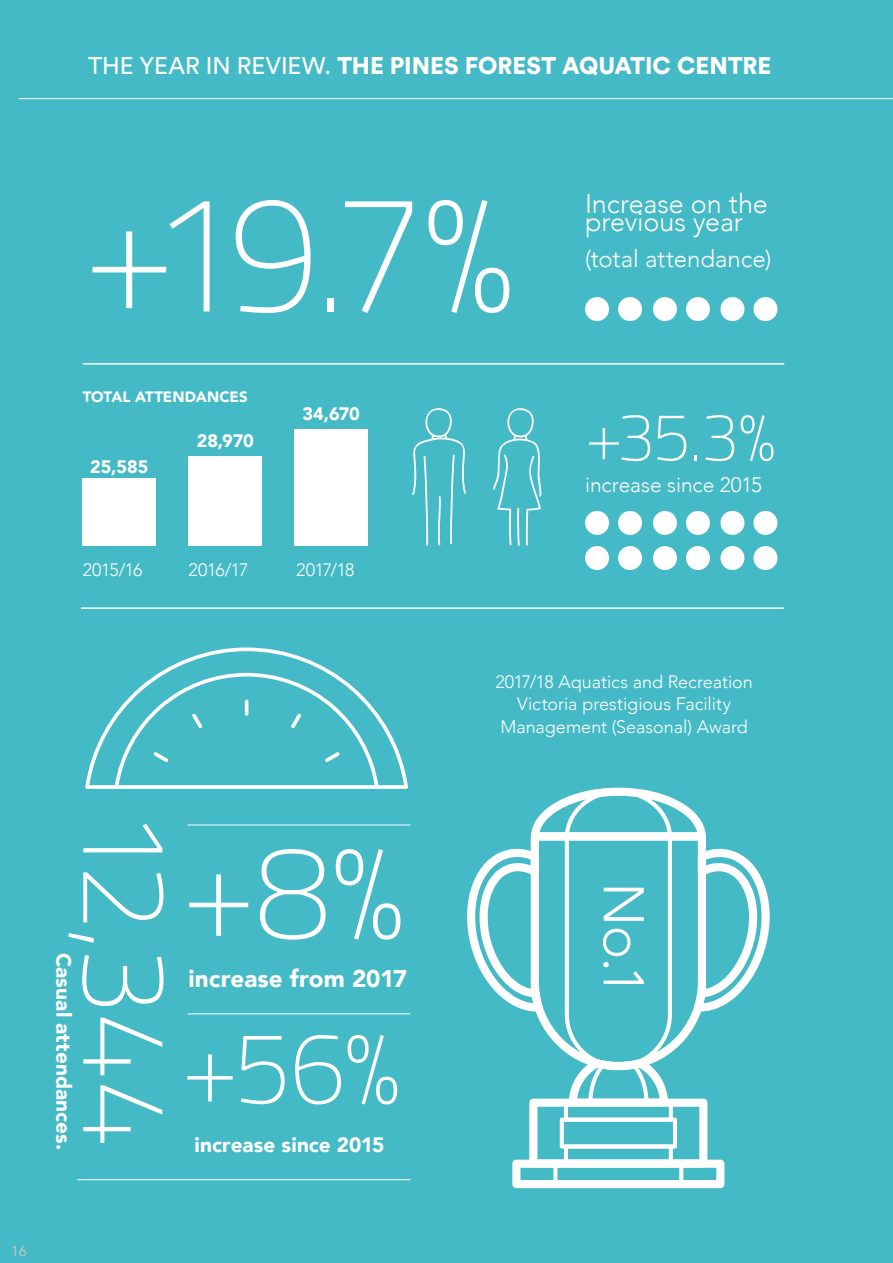
<style>
.page{position:relative;width:893px;height:1263px;background:#45bac7}
.page>*{position:absolute;margin:0;border:0;box-sizing:border-box;transform-origin:0 0}
.t1{font:100 166.8px "Titillium";color:#fff}
.t2{font:100 133.5px "Titillium";color:#fff}
.t3{font:100 119.85px "Titillium";color:#fff}
.t4{font:100 102.45px "Titillium";color:#fff}
.t5{font:100 67.8px "Titillium";color:#fff}
.t6{font:300 56.7px "Avenir";color:#fff}
.t7{font:300 27px "Avenir";letter-spacing:-.005em;color:#fff}
.t8{font:900 24.3px "Avenir";color:#fff}
.t9{font:900 24px "Circular Std";color:#fff}
.t10{font:300 24px "Avenir";letter-spacing:-.005em;color:#fff}
.t11{font:300 21px "Avenir";letter-spacing:-.005em;color:#fff}
.t12{font:900 20.7px "Avenir";letter-spacing:.005em;color:#fff}
.t13{font:300 18px/22.5px "Avenir";color:#fff;text-align:center}
.t14{font:900 18px "Avenir";letter-spacing:-.005em;color:#fff}
.t15{font:900 15px "Avenir";color:#fff}
.t16{font:14.7px "Avenir";color:#cac2b7}
.s1{font-weight:400}
</style>
<div class="page">
<hr style="left:19px;top:98px;width:874px;height:1px;background:#fff">
<hr style="left:83px;top:363px;width:701px;height:1px;background:#fff">
<hr style="left:81px;top:607px;width:703px;height:2px;background:#fff">
<div style="left:585px;top:546px;width:24px;height:24px;background:#fff;border-radius:50%"></div>
<div style="left:585px;top:511px;width:24px;height:24px;background:#fff;border-radius:50%"></div>
<div style="left:585px;top:297px;width:24px;height:24px;background:#fff;border-radius:50%"></div>
<div style="left:653px;top:546px;width:24px;height:24px;background:#fff;border-radius:50%"></div>
<div style="left:653px;top:511px;width:24px;height:24px;background:#fff;border-radius:50%"></div>
<div style="left:653px;top:297px;width:24px;height:24px;background:#fff;border-radius:50%"></div>
<div style="left:720px;top:546px;width:24px;height:24px;background:#fff;border-radius:50%"></div>
<div style="left:720px;top:511px;width:24px;height:24px;background:#fff;border-radius:50%"></div>
<div style="left:720px;top:297px;width:24px;height:24px;background:#fff;border-radius:50%"></div>
<div style="left:618px;top:546px;width:24px;height:24px;background:#fff;border-radius:50%"></div>
<div style="left:618px;top:511px;width:24px;height:24px;background:#fff;border-radius:50%"></div>
<div style="left:618px;top:297px;width:24px;height:24px;background:#fff;border-radius:50%"></div>
<div style="left:686px;top:546px;width:24px;height:24px;background:#fff;border-radius:50%"></div>
<div style="left:686px;top:511px;width:24px;height:24px;background:#fff;border-radius:50%"></div>
<div style="left:686px;top:297px;width:24px;height:24px;background:#fff;border-radius:50%"></div>
<div style="left:753px;top:546px;width:24px;height:24px;background:#fff;border-radius:50%"></div>
<div style="left:753px;top:511px;width:24px;height:24px;background:#fff;border-radius:50%"></div>
<div style="left:753px;top:297px;width:24px;height:24px;background:#fff;border-radius:50%"></div>
<div style="left:83px;top:479px;width:73px;height:67px;background:#fff"></div>
<div style="left:189px;top:456px;width:73px;height:90px;background:#fff"></div>
<div style="left:295px;top:429px;width:73px;height:117px;background:#fff"></div>
<svg style="left:412px;top:408px;width:54px;height:138px"></svg>
<svg style="left:493px;top:408px;width:49px;height:138px"></svg>
<svg style="left:467px;top:788px;width:303px;height:400px"></svg>
<hr style="left:188px;top:824px;width:222px;height:1px;background:#fff">
<hr style="left:188px;top:1013px;width:222px;height:1px;background:#fff">
<hr style="left:77px;top:1179px;width:333px;height:1px;background:#fff">
<svg style="left:85px;top:647px;width:323px;height:142px"></svg>
<hr style="left:245px;top:700px;width:3px;height:16px;background:#fff;border-radius:2px">
<svg style="left:192px;top:714px;width:10px;height:14px"></svg>
<svg style="left:154px;top:752px;width:14px;height:10px"></svg>
<svg style="left:325px;top:752px;width:15px;height:10px"></svg>
<svg style="left:291px;top:714px;width:10px;height:14px"></svg>
<h3 class="t9" style="left:88px;top:49px;width:685px"><span class="s1">THE YEAR IN REVIEW.</span> THE PINES FOREST AQUATIC CENTRE</h3>
<h1 class="t1" style="left:83px;top:134px;width:434px">+19.7%</h1>
<p class="t15" style="left:83px;top:384px;width:167px">TOTAL ATTENDANCES</p>
<p class="t14" style="left:90px;top:451px;width:60px">25,585</p>
<p class="t14" style="left:197px;top:426px;width:58px">28,970</p>
<p class="t14" style="left:303px;top:398px;width:59px">34,670</p>
<p class="t13" style="left:83px;top:559px;width:61px">2015/16</p>
<p class="t13" style="left:189px;top:559px;width:61px">2016/17</p>
<p class="t13" style="left:296px;top:559px;width:60px">2017/18</p>
<h3 class="t7" style="left:585px;top:188px;width:184px">Increase on the</h3>
<h3 class="t7" style="left:585px;top:206px;width:159px">previous year</h3>
<h3 class="t10" style="left:585px;top:245px;width:188px">(total attendance)</h3>
<h3 class="t5" style="left:585px;top:388px;width:193px">+35.3%</h3>
<p class="t11" style="left:585px;top:472px;width:178px">increase since 2015</p>
<h3 class="t3" style="left:211px;top:808px;width:341px;rotate:90deg">12,344</h3>
<p class="t12" style="left:81px;top:952px;width:199px;rotate:90deg">Casual attendances.</p>
<h2 class="t2" style="left:181px;top:797px;width:226px">+8%</h2>
<h3 class="t8" style="left:188px;top:958px;width:220px">increase from 2017</h3>
<h3 class="t4" style="left:181px;top:995px;width:221px">+56%</h3>
<p class="t12" style="left:195px;top:1127px;width:191px">increase since 2015</p>
<p class="t16" style="left:11px;top:1239px;width:17px">16</p>
<p class="t13" style="left:495px;top:670px;width:259px">2017/18 Aquatics and Recreation<br>Victoria prestigious Facility<br>Management (Seasonal) Award</p>
<h3 class="t6" style="left:657px;top:882px;width:115px;rotate:90deg">No.1</h3>
</div>
